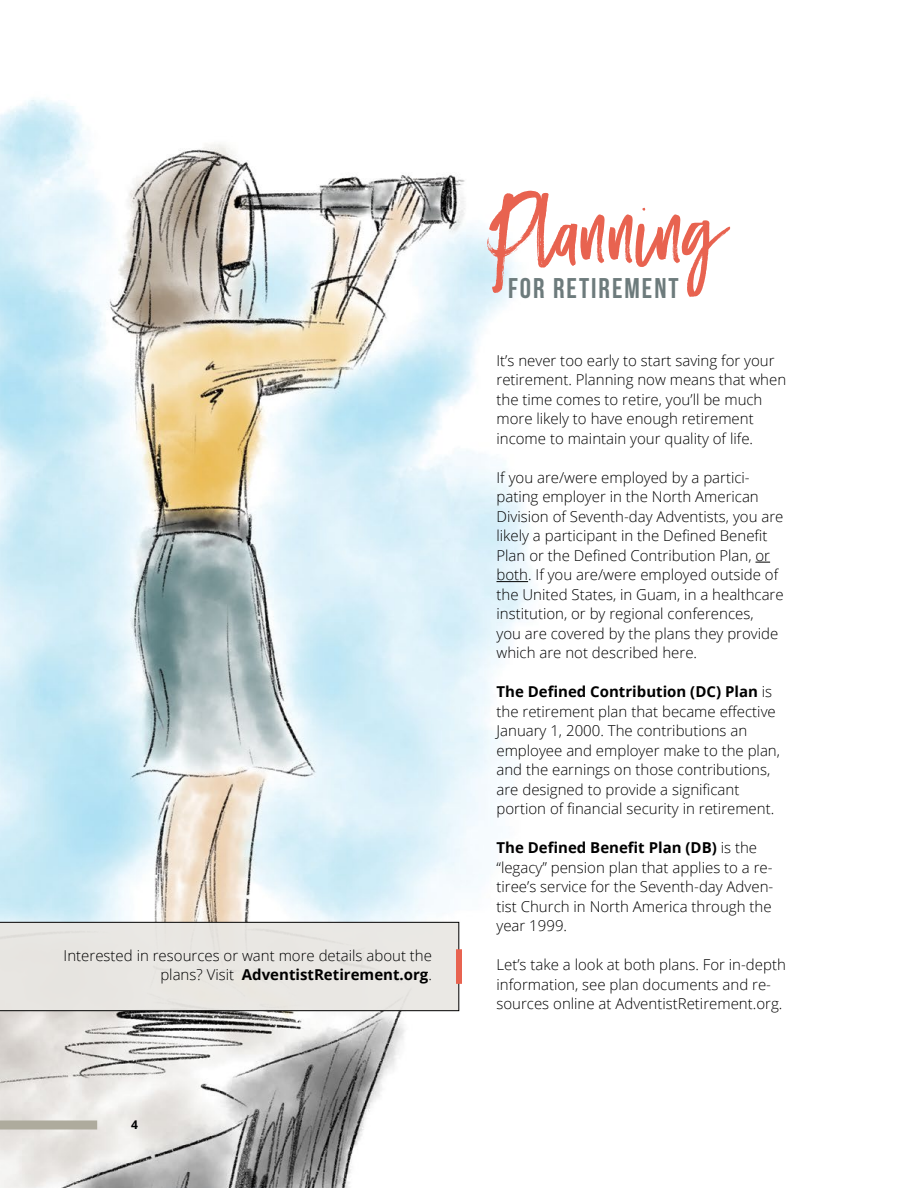
<style>
.page{position:relative;width:918px;height:1188px;background:#fff}
.page>*{position:absolute;margin:0;border:0;box-sizing:border-box;transform-origin:0 0}
.t1{font:90px "Black Diamond";color:#e86350}
.t2{font:28.5px "Bebas Neue";letter-spacing:.07em;color:#6d7b7c}
.t3{font:300 15px/19.5px "Open Sans";color:#000}
.t4{font:700 12px "Open Sans";color:#000}
.s1{font-weight:700}
</style>
<div class="page">
<img style="left:0;top:98px;width:533px;height:1090px">
<div style="left:0;top:1120px;width:97px;height:10px;background:#aeab9d"></div>
<div style="left:0;top:922px;width:459px;height:89px;background:#e9e7e3"></div>
<div style="left:456px;top:949px;width:6px;height:35px;background:#e86350"></div>
<svg style="left:756px;top:562px;width:14px;height:1px"></svg>
<hr style="left:496px;top:581px;width:32px;height:1px;background:#000">
<p class="t3" style="left:64px;top:945px;width:370px;text-align:right">Interested in resources or want more details about the plans? Visit <span class="s1">AdventistRetirement.org</span>.</p>
<p class="t4" style="left:131px;top:1116px;width:8px">4</p>
<h1 class="t1" style="left:486px;top:175px;width:241px">Planning</h1>
<h2 class="t2" style="left:508px;top:272px;width:172px">FOR RETIREMENT</h2>
<p class="t3" style="left:496px;top:350px;width:291px">It’s never too early to start saving for your retirement. Planning now means that when the time comes to retire, you’ll be much more likely to have enough retirement income to maintain your quality of life.</p>
<p class="t3" style="left:496px;top:467px;width:289px">If you are/were employed by a partici&shy;pating employer in the North American Division of Seventh-day Adventists, you are likely a participant in the Defined Benefit Plan or the Defined Contribution Plan, or both. If you are/were employed outside of the United States, in Guam, in a healthcare institution, or by regional conferences,<br>you are covered by the plans they provide which are not described here.</p>
<p class="t3" style="left:496px;top:682px;width:285px"><span class="s1">The Defined Contribution (DC) Plan</span> is the retirement plan that became effective January 1, 2000. The contributions an employee and employer make to the plan, and the earnings on those contributions, are designed to provide a significant portion of financial security in retirement.</p>
<p class="t3" style="left:496px;top:838px;width:278px"><span class="s1">The Defined Benefit Plan (DB)</span> is the “legacy” pension plan that applies to a re&shy;tiree’s service for the Seventh-day Adven&shy;tist Church in North America through the year 1999.</p>
<p class="t3" style="left:496px;top:955px;width:291px">Let’s take a look at both plans. For in-depth information, see plan documents and re&shy;sources online at AdventistRetirement.org.</p>
</div>
